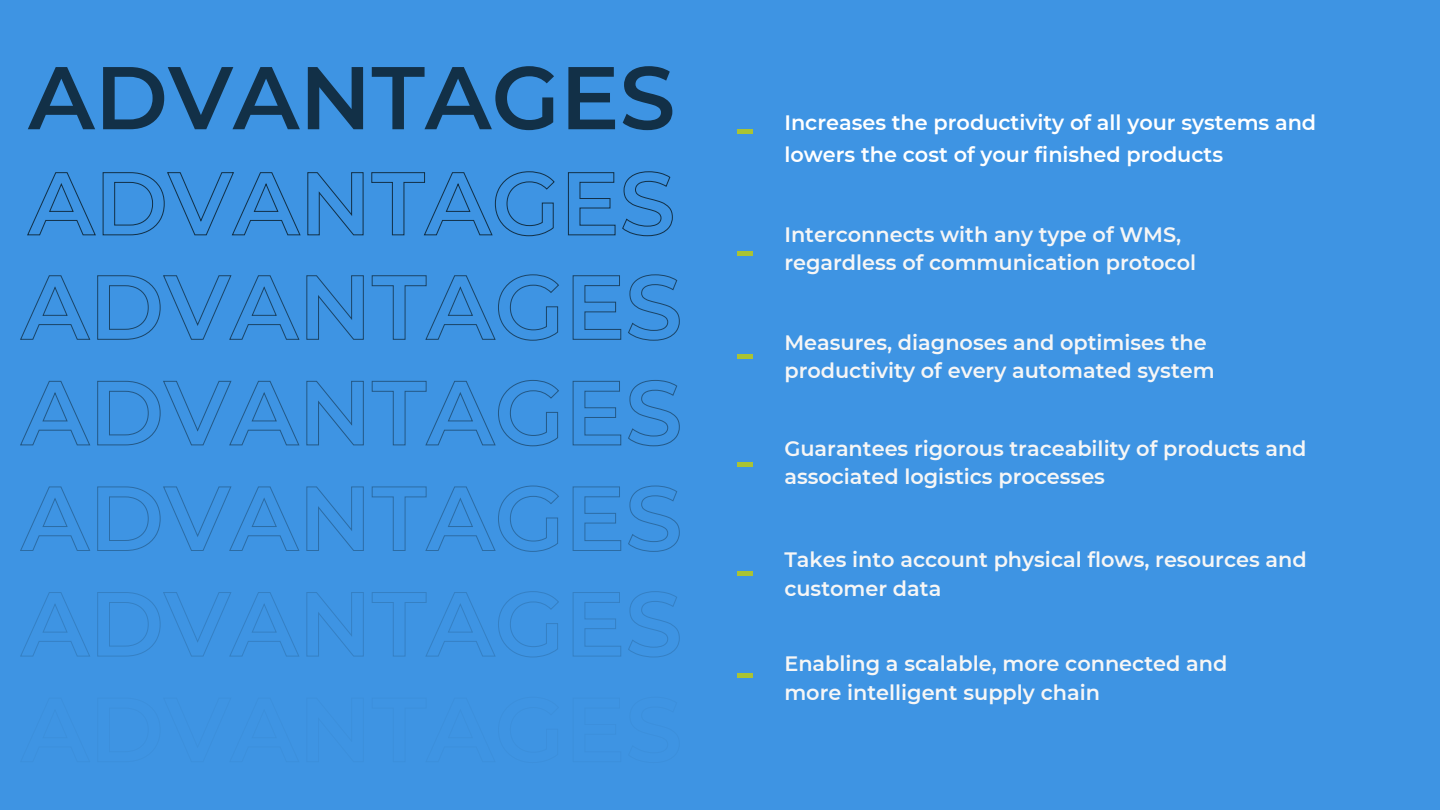
<style>
.page{position:relative;width:1440px;height:810px;background:#3e94e3}
.page>*{position:absolute;margin:0;border:0;box-sizing:border-box;transform-origin:0 0}
.t1{font:600 88.9px "Montserrat";color:#123047}
.t2{font:600 20.8px/28.5px "Montserrat";color:#f6f6f6}
.t3{font:600 20.8px "Montserrat";color:#fff}
</style>
<div class="page">
<hr style="left:738px;top:130px;width:15px;height:4px;background:#a9c334">
<svg style="left:27px;top:171px;width:646px;height:65px"></svg>
<svg style="left:20px;top:274px;width:660px;height:67px"></svg>
<svg style="left:20px;top:380px;width:660px;height:67px"></svg>
<svg style="left:20px;top:485px;width:660px;height:67px"></svg>
<svg style="left:20px;top:591px;width:660px;height:67px"></svg>
<div style="left:738px;top:251px;width:15px;height:5px;background:#a9c334"></div>
<hr style="left:738px;top:354px;width:15px;height:4px;background:#a9c334">
<hr style="left:738px;top:463px;width:15px;height:4px;background:#a9c334">
<hr style="left:738px;top:572px;width:15px;height:4px;background:#a9c334">
<hr style="left:738px;top:674px;width:15px;height:4px;background:#a9c334">
<h1 class="t1" style="left:28px;top:43px;width:649px">ADVANTAGES</h1>
<h1 class="t3" style="left:784px;top:110px;width:533px">Increases the productivity of all your systems and</h1>
<h1 class="t3" style="left:784px;top:142px;width:440px">lowers the cost of your finished products</h1>
<h1 class="t2" style="left:784px;top:220px;width:413px">Interconnects with any type of WMS, regardless of communication protocol</h1>
<h1 class="t2" style="left:784px;top:328px;width:432px">Measures, diagnoses and optimises the productivity of every automated system</h1>
<h1 class="t2" style="left:784px;top:434px;width:524px">Guarantees rigorous traceability of products and associated logistics processes</h1>
<h1 class="t2" style="left:784px;top:546px;width:524px">Takes into account physical flows, resources and customer data</h1>
<p class="t2" style="left:784px;top:649px;width:444px">Enabling a scalable, more connected and more intelligent supply chain</p>
</div>
